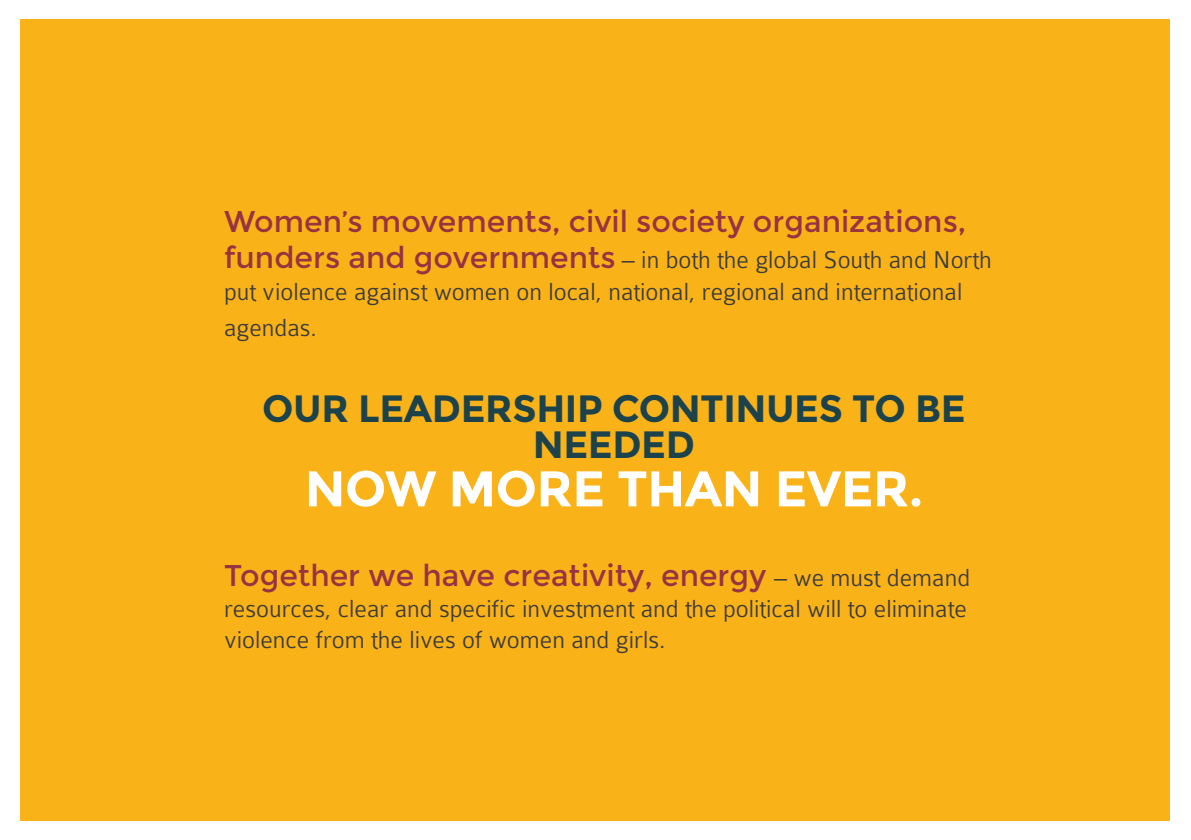
<style>
.page{position:relative;width:1191px;height:840px;background:#fff}
.page>*{position:absolute;margin:0;border:0;box-sizing:border-box;transform-origin:0 0}
.t1{font:700 50px "Montserrat";letter-spacing:-.01em;color:#fff}
.t2{font:700 38px/36px "Montserrat";letter-spacing:-.01em;color:#1c434c;text-align:center}
.t3{font:30px "Montserrat";color:#983342}
.t4{font:300 26px/31.2px "Colaborate";color:#3c3c3d}
.s1{font-family:"Montserrat";font-weight:400;font-size:30px;color:#983342}
.s2{font-family:"Colaborate";font-weight:300;font-size:26px;color:#3c3c3d}
</style>
<div class="page">
<div style="left:21px;top:19px;width:1149px;height:801px;background:#fab219"></div>
<p class="t3" style="left:224px;top:204px;width:744px">Women’s movements, civil society organizations,</p>
<p class="t4" style="left:224px;top:244px;width:769px"><span class="s1">funders and governments</span> – in both the global South and North put violence against women on local, national, regional and international</p>
<p class="t4" style="left:224px;top:312px;width:94px">agendas.</p>
<p class="t2" style="left:262px;top:391px;width:705px">OUR LEADERSHIP CONTINUES TO BE<br>NEEDED</p>
<p class="t1" style="left:305px;top:458px;width:620px">NOW MORE THAN EVER.</p>
<p class="t3" style="left:224px;top:557px;width:747px">Together we have creativity, energy <span class="s2">– we must demand</span></p>
<p class="t4" style="left:224px;top:592px;width:744px">resources, clear and specific investment and the political will to eliminate violence from the lives of women and girls.</p>
</div>
